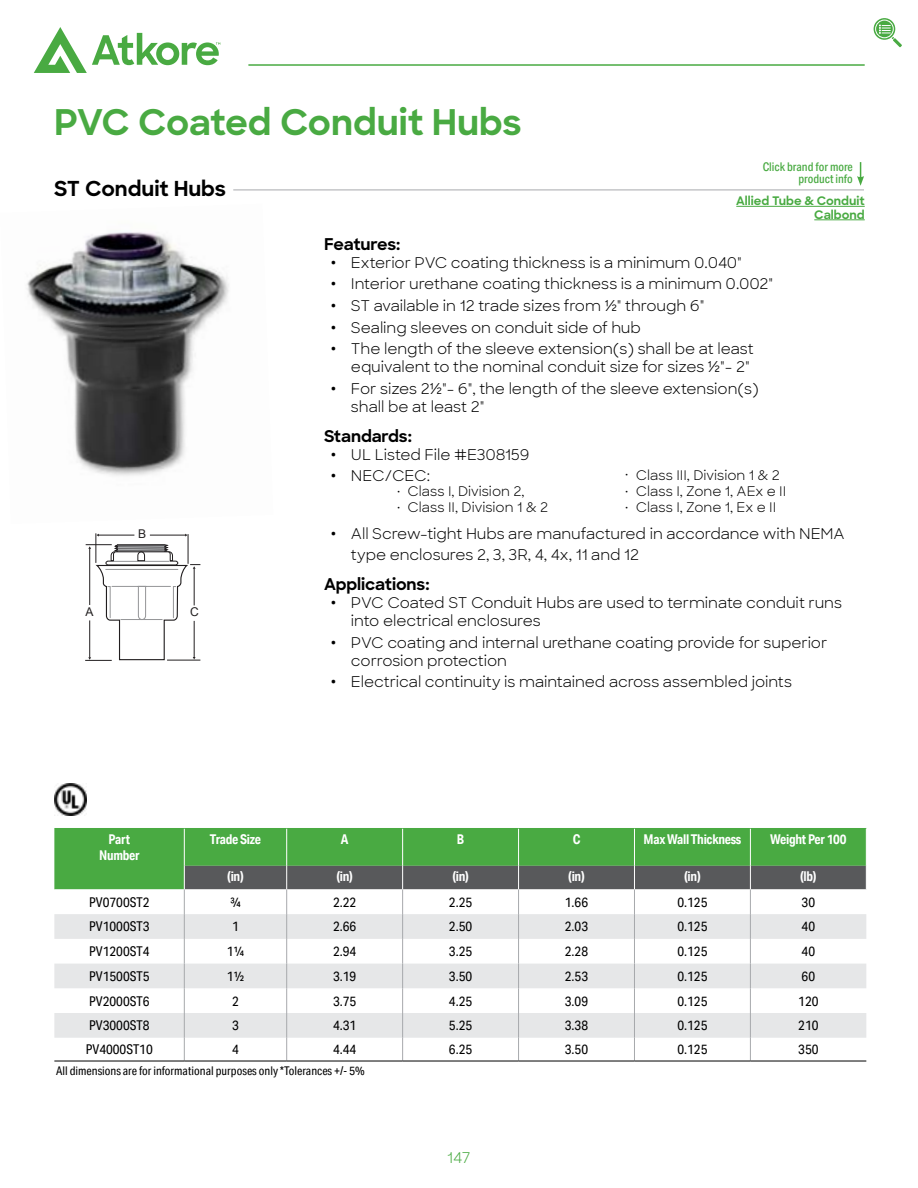
<style>
.page{position:relative;width:918px;height:1188px;background:#fff}
.page>*{position:absolute;margin:0;border:0;box-sizing:border-box;transform-origin:0 0}
.t1{font:700 36px "Sharp Sans";letter-spacing:-.005em;color:#49aa42}
.t2{font:700 21px "Sharp Sans";color:#000}
.t3{font:700 16.5px "Sharp Sans";letter-spacing:-.005em;color:#000}
.t4{font:15px/21.5px "Sharp Sans";letter-spacing:-.005em;color:#000}
.t5{font:15px "Sharp Sans";color:#49aa42}
.t6{font:13.5px "Aktiv Grotesk Cd";color:#000}
.t7{font:13.5px "Sharp Sans";color:#000}
.t8{font:700 13.5px/16.2px "Aktiv Grotesk Cd";letter-spacing:-.02em;color:#fff;text-align:center}
.t9{font:12px "Aktiv Grotesk Cd";color:#000}
.t10{font:500 12px/12px "Aktiv Grotesk Cd";letter-spacing:-.005em;color:#49aa42;text-align:right}
.t11{font:700 12px/13.5px "Sharp Sans";color:#49aa42;text-align:right}
.t12{font:12px "Arial";color:#221f20}
.s1{font-family:"Roboto Condensed";font-weight:700}
</style>
<div class="page">
<img style="left:27px;top:232px;width:202px;height:244px">
<hr style="left:96px;top:533px;width:1px;height:30px;background:#221f20">
<hr style="left:188px;top:534px;width:1px;height:30px;background:#221f20">
<hr style="left:98px;top:535px;width:36px;height:1px;background:#221f20">
<hr style="left:150px;top:535px;width:36px;height:1px;background:#221f20">
<svg style="left:85px;top:544px;width:115px;height:117px"></svg>
<img style="left:54px;top:784px;width:32px;height:32px">
<hr style="left:233px;top:190px;width:631px;height:1px;background:#a7a9ac">
<hr style="left:736px;top:206px;width:129px;height:1px;background:#49aa42">
<hr style="left:814px;top:220px;width:51px;height:1px;background:#49aa42">
<svg style="left:857px;top:162px;width:7px;height:24px"></svg>
<div style="left:54px;top:828px;width:812px;height:61px;background:#49aa42"></div>
<svg style="left:54px;top:914px;width:130px;height:124px;fill:#e6e7e8"></svg>
<hr style="left:184px;top:829px;width:1px;height:37px;background:#fff">
<hr style="left:286px;top:829px;width:1px;height:37px;background:#fff">
<hr style="left:402px;top:829px;width:1px;height:37px;background:#fff">
<hr style="left:518px;top:829px;width:1px;height:37px;background:#fff">
<hr style="left:634px;top:829px;width:1px;height:37px;background:#fff">
<hr style="left:750px;top:829px;width:1px;height:37px;background:#fff">
<svg style="left:184px;top:866px;width:683px;height:195px"></svg>
<hr style="left:54px;top:1061px;width:130px;height:1px;background:#000">
<hr style="left:184px;top:1061px;width:103px;height:1px;background:#000">
<hr style="left:287px;top:1061px;width:116px;height:1px;background:#000">
<hr style="left:403px;top:1061px;width:116px;height:1px;background:#000">
<hr style="left:519px;top:1061px;width:115px;height:1px;background:#000">
<hr style="left:634px;top:1061px;width:116px;height:1px;background:#000">
<hr style="left:750px;top:1061px;width:116px;height:1px;background:#000">
<hr style="left:248px;top:64px;width:617px;height:2px;background:#49aa42">
<svg style="left:34px;top:27px;width:186px;height:46px"></svg>
<svg style="left:874px;top:18px;width:21px;height:22px"></svg>
<div style="left:875px;top:20px;width:19px;height:18px;border:1px solid #fff;border-radius:50%"></div>
<svg style="left:879px;top:24px;width:23px;height:23px"></svg>
<h1 class="t1" style="left:54px;top:95px;width:469px">PVC Coated Conduit Hubs</h1>
<h2 class="t2" style="left:54px;top:173px;width:174px">ST Conduit Hubs</h2>
<p class="t10" style="left:763px;top:160px;width:92px">Click brand for more product info</p>
<p class="t11" style="left:736px;top:194px;width:130px">Allied Tube &amp; Conduit<br>Calbond</p>
<p class="t12" style="left:138px;top:526px;width:10px">B</p>
<p class="t12" style="left:86px;top:604px;width:10px">A</p>
<p class="t12" style="left:190px;top:604px;width:10px">C</p>
<p class="t3" style="left:324px;top:232px;width:78px">Features:</p>
<p class="t4" style="left:331px;top:251px;width:444px"><span class="s1">ꞏ</span> Exterior PVC coating thickness is a minimum 0.040"<br><span class="s1">ꞏ</span> Interior urethane coating thickness is a minimum 0.002" <span class="s1">ꞏ</span> ST available in 12 trade sizes from ½" through 6"<br><span class="s1">ꞏ</span> Sealing sleeves on conduit side of hub<br><span class="s1">ꞏ</span> The length of the sleeve extension(s) shall be at least</p>
<p class="t4" style="left:331px;top:355px;width:430px;text-indent:20px">equivalent to the nominal conduit size for sizes ½"- 2" <span class="s1">ꞏ</span> For sizes 2½"- 6", the length of the sleeve extension(s)</p>
<p class="t4" style="left:351px;top:395px;width:135px">shall be at least 2"</p>
<p class="t3" style="left:324px;top:423px;width:90px">Standards:</p>
<p class="t4" style="left:331px;top:443px;width:200px"><span class="s1">ꞏ</span> UL Listed File #E308159 <span class="s1">ꞏ</span> NEC/CEC:</p>
<p class="t7" style="left:625px;top:465px;width:157px">• Class III, Division 1 &amp; 2</p>
<p class="t7" style="left:625px;top:481px;width:163px">• Class I, Zone 1, AEx e II</p>
<p class="t7" style="left:625px;top:497px;width:153px">• Class I, Zone 1, Ex e II</p>
<p class="t7" style="left:396px;top:481px;width:130px">• Class I, Division 2,</p>
<p class="t7" style="left:396px;top:497px;width:153px">• Class II, Division 1 &amp; 2</p>
<p class="t4" style="left:351px;top:522px;width:495px;text-indent:-20px"><span class="s1">ꞏ</span> All Screw-tight Hubs are manufactured in accordance with NEMA type enclosures 2, 3, 3R, 4, 4x, 11 and 12</p>
<p class="t3" style="left:324px;top:572px;width:107px">Applications:</p>
<p class="t4" style="left:351px;top:593px;width:493px;line-height:18px;text-indent:-20px"><span class="s1">ꞏ</span> PVC Coated ST Conduit Hubs are used to terminate conduit runs into electrical enclosures</p>
<p class="t4" style="left:351px;top:633px;width:478px;line-height:18px;text-indent:-20px"><span class="s1">ꞏ</span> PVC coating and internal urethane coating provide for superior corrosion protection</p>
<p class="t4" style="left:331px;top:670px;width:463px"><span class="s1">ꞏ</span> Electrical continuity is maintained across assembled joints</p>
<p class="t8" style="left:99px;top:831px;width:42px">Part<br>Number</p>
<p class="t8" style="left:210px;top:831px;width:53px">Trade Size</p>
<p class="t8" style="left:341px;top:831px;width:9px">A</p>
<p class="t8" style="left:457px;top:831px;width:9px">B</p>
<p class="t8" style="left:573px;top:831px;width:9px">C</p>
<p class="t8" style="left:644px;top:831px;width:99px">Max Wall Thickness</p>
<p class="t8" style="left:770px;top:831px;width:78px">Weight Per 100</p>
<p class="t8" style="left:227px;top:868px;width:18px">(in)</p>
<p class="t8" style="left:336px;top:868px;width:18px">(in)</p>
<p class="t8" style="left:452px;top:868px;width:18px">(in)</p>
<p class="t8" style="left:568px;top:868px;width:18px">(in)</p>
<p class="t8" style="left:684px;top:868px;width:18px">(in)</p>
<p class="t8" style="left:800px;top:868px;width:18px">(lb)</p>
<p class="t6" style="left:89px;top:894px;width:62px">PV0700ST2</p>
<p class="t6" style="left:230px;top:894px;width:5px">3/4</p>
<p class="t6" style="left:333px;top:894px;width:25px">2.22</p>
<p class="t6" style="left:449px;top:894px;width:25px">2.25</p>
<p class="t6" style="left:565px;top:894px;width:25px">1.66</p>
<p class="t6" style="left:677px;top:894px;width:32px">0.125</p>
<p class="t6" style="left:802px;top:894px;width:15px">30</p>
<p class="t6" style="left:89px;top:919px;width:62px">PV1000ST3</p>
<p class="t6" style="left:232px;top:919px;width:8px">1</p>
<p class="t6" style="left:333px;top:919px;width:25px">2.66</p>
<p class="t6" style="left:449px;top:919px;width:25px">2.50</p>
<p class="t6" style="left:565px;top:919px;width:25px">2.03</p>
<p class="t6" style="left:677px;top:919px;width:32px">0.125</p>
<p class="t6" style="left:802px;top:919px;width:15px">40</p>
<p class="t6" style="left:89px;top:943px;width:62px">PV1200ST4</p>
<p class="t6" style="left:227px;top:943px;width:19px">11/4</p>
<p class="t6" style="left:333px;top:943px;width:25px">2.94</p>
<p class="t6" style="left:449px;top:943px;width:25px">3.25</p>
<p class="t6" style="left:565px;top:943px;width:25px">2.28</p>
<p class="t6" style="left:677px;top:943px;width:32px">0.125</p>
<p class="t6" style="left:802px;top:943px;width:15px">40</p>
<p class="t6" style="left:89px;top:968px;width:62px">PV1500ST5</p>
<p class="t6" style="left:227px;top:968px;width:19px">11/2</p>
<p class="t6" style="left:333px;top:968px;width:25px">3.19</p>
<p class="t6" style="left:449px;top:968px;width:25px">3.50</p>
<p class="t6" style="left:565px;top:968px;width:25px">2.53</p>
<p class="t6" style="left:677px;top:968px;width:32px">0.125</p>
<p class="t6" style="left:802px;top:968px;width:15px">60</p>
<p class="t6" style="left:89px;top:993px;width:62px">PV2000ST6</p>
<p class="t6" style="left:232px;top:993px;width:8px">2</p>
<p class="t6" style="left:333px;top:993px;width:25px">3.75</p>
<p class="t6" style="left:449px;top:993px;width:25px">4.25</p>
<p class="t6" style="left:565px;top:993px;width:25px">3.09</p>
<p class="t6" style="left:677px;top:993px;width:32px">0.125</p>
<p class="t6" style="left:798px;top:993px;width:22px">120</p>
<p class="t6" style="left:89px;top:1017px;width:62px">PV3000ST8</p>
<p class="t6" style="left:232px;top:1017px;width:8px">3</p>
<p class="t6" style="left:333px;top:1017px;width:25px">4.31</p>
<p class="t6" style="left:449px;top:1017px;width:25px">5.25</p>
<p class="t6" style="left:565px;top:1017px;width:25px">3.38</p>
<p class="t6" style="left:677px;top:1017px;width:32px">0.125</p>
<p class="t6" style="left:798px;top:1017px;width:22px">210</p>
<p class="t6" style="left:86px;top:1041px;width:68px">PV4000ST10</p>
<p class="t6" style="left:232px;top:1041px;width:8px">4</p>
<p class="t6" style="left:333px;top:1041px;width:25px">4.44</p>
<p class="t6" style="left:449px;top:1041px;width:25px">6.25</p>
<p class="t6" style="left:565px;top:1041px;width:25px">3.50</p>
<p class="t6" style="left:677px;top:1041px;width:32px">0.125</p>
<p class="t6" style="left:798px;top:1041px;width:22px">350</p>
<p class="t9" style="left:56px;top:1064px;width:310px">All dimensions are for informational purposes only *Tolerances +/- 5%</p>
<p class="t5" style="left:447px;top:1146px;width:25px">147</p>
</div>
